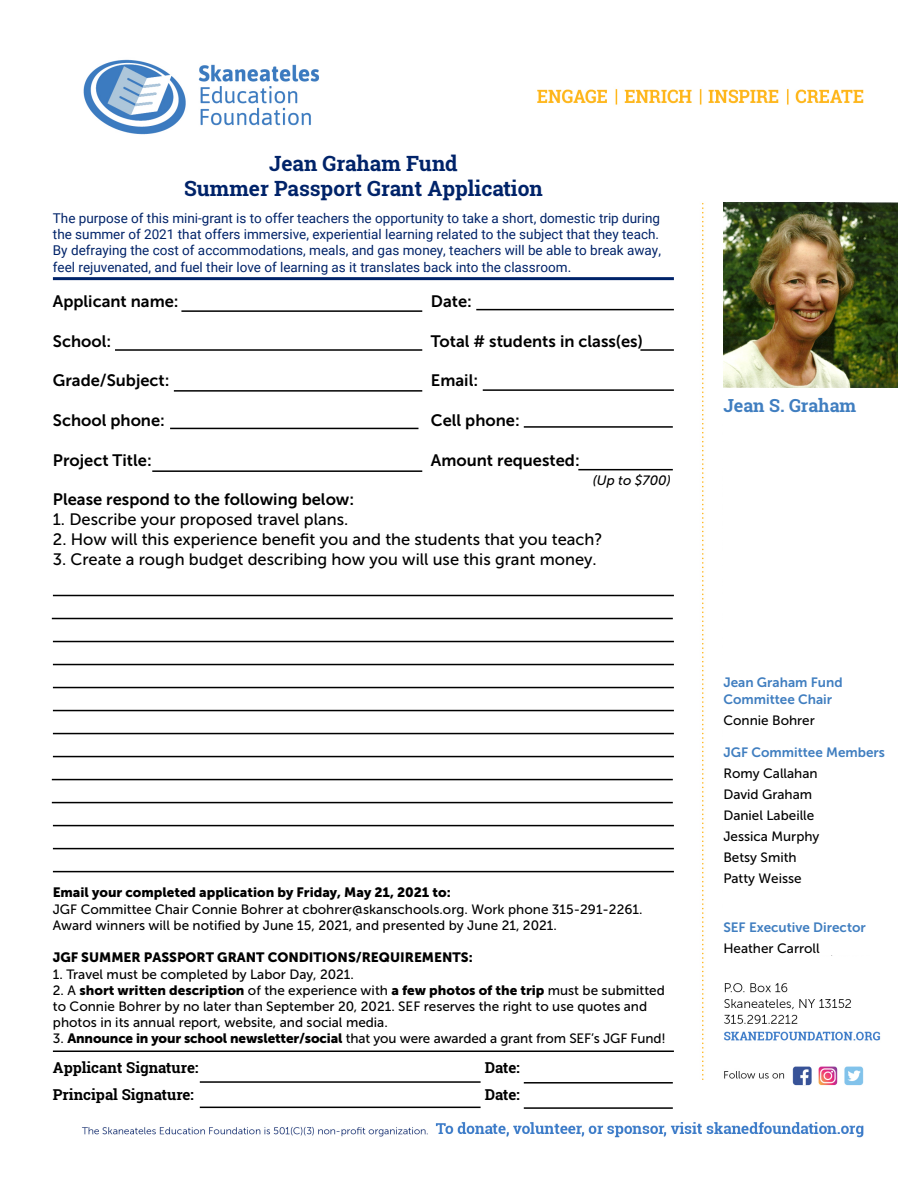
<style>
.page{position:relative;width:918px;height:1188px;background:#fff}
.page>*{position:absolute;margin:0;border:0;box-sizing:border-box;transform-origin:0 0}
.t1{font:700 21px/25.2px "Roboto Slab";color:#002369;text-align:center}
.t2{font:700 18px "Roboto Slab";color:#407ec0}
.t3{font:16.5px "Museo Sans 700";color:#000}
.t4{font:16.5px "Museo Sans 500";color:#000}
.t5{font:700 15px "Roboto Slab";color:#000}
.t6{font:13.5px/16.2px "Museo Sans 500";color:#000}
.t7{font:13.5px/16.2px "Roboto";color:#002369}
.t8{font:13.5px "Museo Sans 700";color:#407ec0}
.t9{font:13.5px "Museo Sans 900";color:#000}
.t10{font:italic 13.5px "Museo Sans 500";color:#000}
.s1{font-family:"Museo Sans 900"}
</style>
<div class="page">
<img style="left:51px;top:59px;width:847px;height:1079px">
<div style="left:723px;top:393px;width:177px;height:562px;background:#fff"></div>
<img style="left:723px;top:202px;width:174px;height:186px">
<hr style="left:53px;top:1051px;width:621px;height:1px;background:#000">
<hr style="left:53px;top:277px;width:621px;height:3px;background:#002369">
<hr style="left:476px;top:309px;width:198px;height:1px;background:#000">
<hr style="left:640px;top:349px;width:34px;height:2px;background:#000">
<hr style="left:174px;top:390px;width:248px;height:2px;background:#000">
<hr style="left:483px;top:389px;width:191px;height:2px;background:#000">
<hr style="left:181px;top:310px;width:241px;height:2px;background:#000">
<hr style="left:115px;top:349px;width:307px;height:2px;background:#000">
<hr style="left:524px;top:426px;width:149px;height:2px;background:#000">
<hr style="left:170px;top:428px;width:248px;height:1px;background:#000">
<hr style="left:152px;top:470px;width:270px;height:2px;background:#000">
<hr style="left:578px;top:469px;width:95px;height:1px;background:#000">
<hr style="left:53px;top:595px;width:621px;height:1px;background:#000">
<hr style="left:52px;top:618px;width:621px;height:1px;background:#000">
<hr style="left:53px;top:641px;width:621px;height:1px;background:#000">
<hr style="left:53px;top:664px;width:621px;height:1px;background:#000">
<hr style="left:53px;top:687px;width:621px;height:1px;background:#000">
<hr style="left:53px;top:710px;width:621px;height:1px;background:#000">
<hr style="left:53px;top:733px;width:621px;height:1px;background:#000">
<hr style="left:53px;top:756px;width:621px;height:1px;background:#000">
<hr style="left:52px;top:779px;width:621px;height:1px;background:#000">
<hr style="left:52px;top:802px;width:621px;height:1px;background:#000">
<hr style="left:53px;top:825px;width:621px;height:1px;background:#000">
<hr style="left:53px;top:848px;width:621px;height:1px;background:#000">
<hr style="left:53px;top:871px;width:621px;height:1px;background:#000">
<hr style="left:200px;top:1081px;width:281px;height:2px;background:#000">
<hr style="left:200px;top:1107px;width:281px;height:1px;background:#000">
<hr style="left:524px;top:1082px;width:149px;height:2px;background:#000">
<hr style="left:524px;top:1107px;width:149px;height:2px;background:#000">
<p class="t1" style="left:184px;top:150px;width:360px">Jean Graham Fund<br>Summer Passport Grant Application</p>
<p class="t7" style="left:53px;top:210px;width:610px">The purpose of this mini-grant is to offer teachers the opportunity to take a short, domestic trip during the summer of 2021 that offers immersive, experiential learning related to the subject that they teach.<br>By defraying the cost of accommodations, meals, and gas money, teachers will be able to break away, feel rejuvenated, and fuel their love of learning as it translates back into the classroom.</p>
<p class="t3" style="left:53px;top:292px;width:127px">Applicant name:</p>
<p class="t3" style="left:431px;top:292px;width:43px">Date:</p>
<p class="t3" style="left:53px;top:332px;width:60px">School:</p>
<p class="t3" style="left:431px;top:332px;width:213px">Total # students in class(es)</p>
<p class="t3" style="left:53px;top:372px;width:118px">Grade/Subject:</p>
<p class="t3" style="left:431px;top:372px;width:49px">Email:</p>
<p class="t3" style="left:53px;top:411px;width:114px">School phone:</p>
<p class="t3" style="left:431px;top:411px;width:90px">Cell phone:</p>
<p class="t3" style="left:53px;top:451px;width:100px">Project Title:</p>
<p class="t3" style="left:431px;top:451px;width:150px">Amount requested:</p>
<p class="t10" style="left:593px;top:473px;width:79px">(Up to $700)</p>
<p class="t3" style="left:53px;top:490px;width:303px">Please respond to the following below:</p>
<p class="t4" style="left:53px;top:510px;width:297px">1. Describe your proposed travel plans.</p>
<p class="t4" style="left:53px;top:530px;width:551px">2. How will this experience benefit you and the students that you teach?</p>
<p class="t4" style="left:53px;top:550px;width:545px">3. Create a rough budget describing how you will use this grant money.</p>
<p class="t6" style="left:53px;top:885px;width:591px"><span class="s1">Email your completed application by Friday, May 21, 2021 to:<br></span>JGF Committee Chair Connie Bohrer at cbohrer@skanschools.org. Work phone 315-291-2261.<br>Award winners will be notified by June 15, 2021, and presented by June 21, 2021.</p>
<p class="t9" style="left:53px;top:950px;width:422px">JGF SUMMER PASSPORT GRANT CONDITIONS/REQUIREMENTS:</p>
<p class="t6" style="left:53px;top:966px;width:303px">1. Travel must be completed by Labor Day, 2021.</p>
<p class="t6" style="left:53px;top:982px;width:613px">2. A <span class="s1">short written description</span> of the experience with <span class="s1">a few photos of the trip</span> must be submitted to Connie Bohrer by no later than September 20, 2021. SEF reserves the right to use quotes and photos in its annual report, website, and social media.</p>
<p class="t6" style="left:53px;top:1031px;width:614px">3. <span class="s1">Announce in your school newsletter/social</span> that you were awarded a grant from SEF’s JGF Fund!</p>
<p class="t5" style="left:53px;top:1057px;width:147px">Applicant Signature:</p>
<p class="t5" style="left:485px;top:1057px;width:36px">Date:</p>
<p class="t5" style="left:53px;top:1084px;width:142px">Principal Signature:</p>
<p class="t5" style="left:485px;top:1084px;width:36px">Date:</p>
<p class="t2" style="left:723px;top:393px;width:134px">Jean S. Graham</p>
<p class="t8" style="left:723px;top:675px;width:121px">Jean Graham Fund</p>
<p class="t8" style="left:723px;top:691px;width:110px">Committee Chair</p>
<p class="t6" style="left:723px;top:712px;width:93px">Connie Bohrer</p>
<p class="t8" style="left:723px;top:745px;width:163px">JGF Committee Members</p>
<p class="t6" style="left:723px;top:765px;width:96px">Romy Callahan</p>
<p class="t6" style="left:723px;top:786px;width:90px">David Graham</p>
<p class="t6" style="left:723px;top:807px;width:93px">Daniel Labeille</p>
<p class="t6" style="left:723px;top:828px;width:98px">Jessica Murphy</p>
<p class="t6" style="left:723px;top:849px;width:75px">Betsy Smith</p>
<p class="t6" style="left:723px;top:870px;width:80px">Patty Weisse</p>
<p class="t8" style="left:723px;top:919px;width:144px">SEF Executive Director</p>
<p class="t6" style="left:723px;top:940px;width:98px">Heather Carroll</p>
</div>
